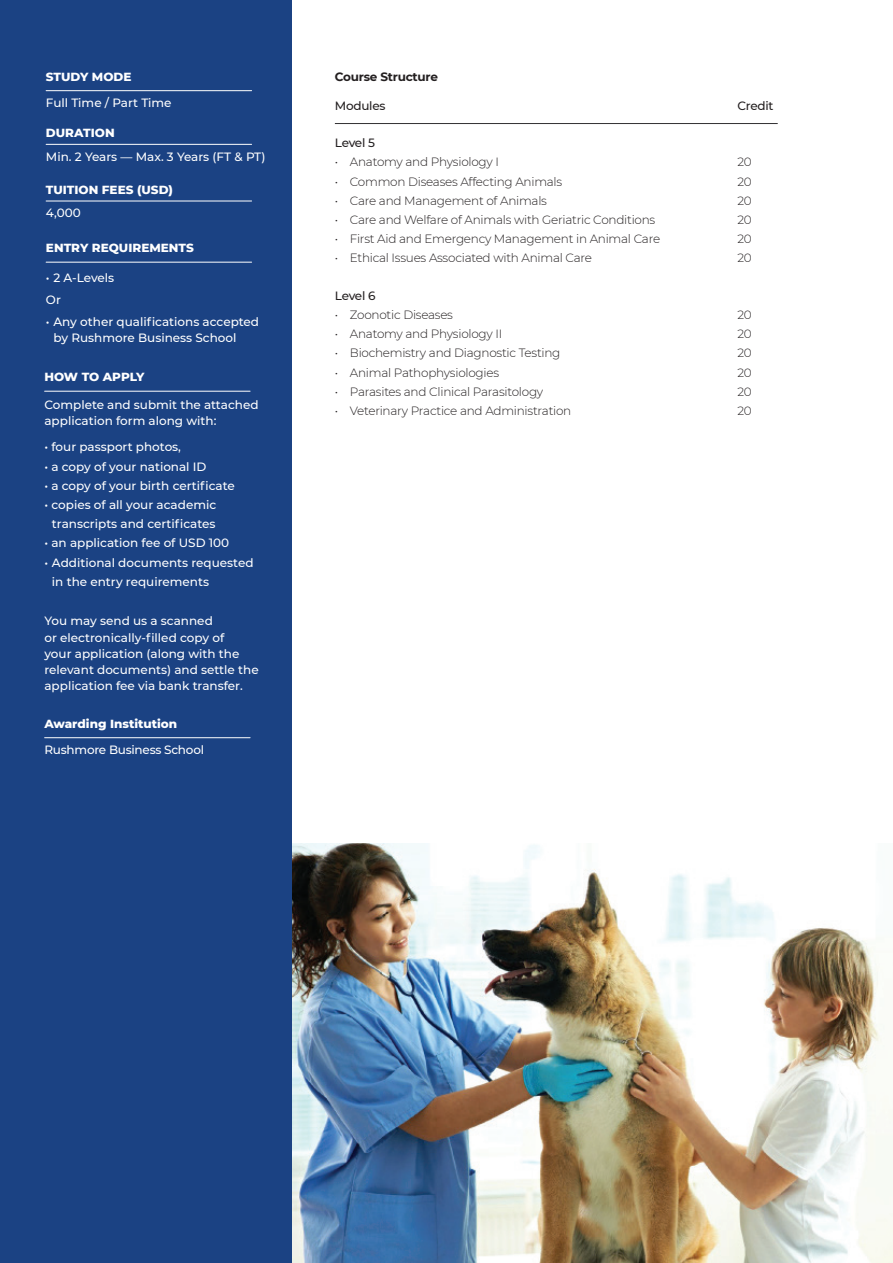
<style>
.page{position:relative;width:893px;height:1263px;background:#fff}
.page>*{position:absolute;margin:0;border:0;box-sizing:border-box;transform-origin:0 0}
.t1{font:500 12px/16.2px "Montserrat";color:#fff}
.t2{font:300 12px/19.2px "Montserrat";letter-spacing:-.02em;color:#231f20;text-align:justify}
.t3{font:800 12px "Montserrat";color:#fff}
.t4{font:500 12px "Montserrat";letter-spacing:-.02em;color:#231f20}
.t5{font:500 12px "Montserrat";letter-spacing:-.02em;color:#fff}
.t6{font:700 12px "Montserrat";letter-spacing:-.02em;color:#231f20}
</style>
<div class="page">
<img style="left:292px;top:843px;width:601px;height:420px">
<div style="left:0;top:0;width:292px;height:1263px;background:#1b4283"></div>
<hr style="left:335px;top:123px;width:443px;height:1px;background:#313032">
<hr style="left:46px;top:90px;width:206px;height:1px;background:#fff">
<hr style="left:46px;top:144px;width:206px;height:1px;background:#fff">
<hr style="left:46px;top:201px;width:206px;height:1px;background:#fff">
<hr style="left:45px;top:391px;width:205px;height:1px;background:#fff">
<hr style="left:45px;top:737px;width:205px;height:1px;background:#fff">
<hr style="left:46px;top:262px;width:206px;height:1px;background:#fff">
<p class="t3" style="left:46px;top:71px;width:87px">STUDY MODE</p>
<p class="t1" style="left:46px;top:95px;width:127px">Full Time / Part Time</p>
<p class="t3" style="left:46px;top:128px;width:70px">DURATION</p>
<p class="t1" style="left:46px;top:149px;width:221px">Min. 2 Years — Max. 3 Years (FT &amp; PT)</p>
<p class="t3" style="left:46px;top:184px;width:129px">TUITION FEES (USD)</p>
<p class="t1" style="left:46px;top:205px;width:36px">4,000</p>
<p class="t3" style="left:46px;top:242px;width:149px">ENTRY REQUIREMENTS</p>
<p class="t1" style="left:46px;top:267px;width:70px;line-height:22.2px">• 2 A-Levels<br>Or</p>
<p class="t1" style="left:53px;top:314px;width:207px;text-indent:-8px">• Any other qualifications accepted by Rushmore Business School</p>
<p class="t3" style="left:44px;top:371px;width:102px">HOW TO APPLY</p>
<p class="t1" style="left:44px;top:397px;width:216px">Complete and submit the attached application form along with:</p>
<p class="t1" style="left:44px;top:439px;width:138px">• four passport photos,</p>
<p class="t1" style="left:44px;top:459px;width:164px">• a copy of your national ID</p>
<p class="t1" style="left:44px;top:477px;width:192px">• a copy of your birth certificate</p>
<p class="t1" style="left:44px;top:495px;width:173px;line-height:19.2px;text-align:center">• copies of all your academic transcripts and certificates</p>
<p class="t1" style="left:44px;top:535px;width:186px">• an application fee of USD 100</p>
<p class="t1" style="left:52px;top:553px;width:203px;line-height:19.2px;text-indent:-8px">• Additional documents requested in the entry requirements</p>
<p class="t1" style="left:44px;top:613px;width:216px">You may send us a scanned<br>or electronically-filled copy of<br>your application (along with the relevant documents) and settle the application fee via bank transfer.</p>
<p class="t3" style="left:44px;top:718px;width:134px">Awarding Institution</p>
<p class="t5" style="left:44px;top:744px;width:161px">Rushmore Business School</p>
<p class="t6" style="left:335px;top:71px;width:105px">Course Structure</p>
<p class="t4" style="left:335px;top:100px;width:52px">Modules</p>
<p class="t4" style="left:737px;top:100px;width:38px">Credit</p>
<p class="t4" style="left:335px;top:137px;width:42px">Level 5</p>
<p class="t2" style="left:335px;top:152px;width:166px">• Anatomy and Physiology I</p>
<p class="t2" style="left:335px;top:171px;width:229px">• Common Diseases Affecting Animals</p>
<p class="t2" style="left:335px;top:191px;width:214px">• Care and Management of Animals</p>
<p class="t2" style="left:335px;top:210px;width:322px">• Care and Welfare of Animals with Geriatric Conditions</p>
<p class="t2" style="left:335px;top:229px;width:327px">• First Aid and Emergency Management in Animal Care</p>
<p class="t2" style="left:335px;top:248px;width:259px">• Ethical Issues Associated with Animal Care</p>
<p class="t4" style="left:335px;top:290px;width:42px">Level 6</p>
<p class="t2" style="left:335px;top:305px;width:120px">• Zoonotic Diseases</p>
<p class="t2" style="left:335px;top:324px;width:169px">• Anatomy and Physiology II</p>
<p class="t2" style="left:335px;top:343px;width:227px">• Biochemistry and Diagnostic Testing</p>
<p class="t2" style="left:335px;top:362px;width:166px">• Animal Pathophysiologies</p>
<p class="t2" style="left:335px;top:383px;width:210px">• Parasites and Clinical Parasitology</p>
<p class="t2" style="left:335px;top:402px;width:238px">• Veterinary Practice and Administration</p>
<p class="t2" style="left:737px;top:153px;width:16px">20<br>20<br>20<br>20<br>20<br>20</p>
<p class="t2" style="left:737px;top:306px;width:16px">20<br>20<br>20<br>20<br>20<br>20</p>
</div>
